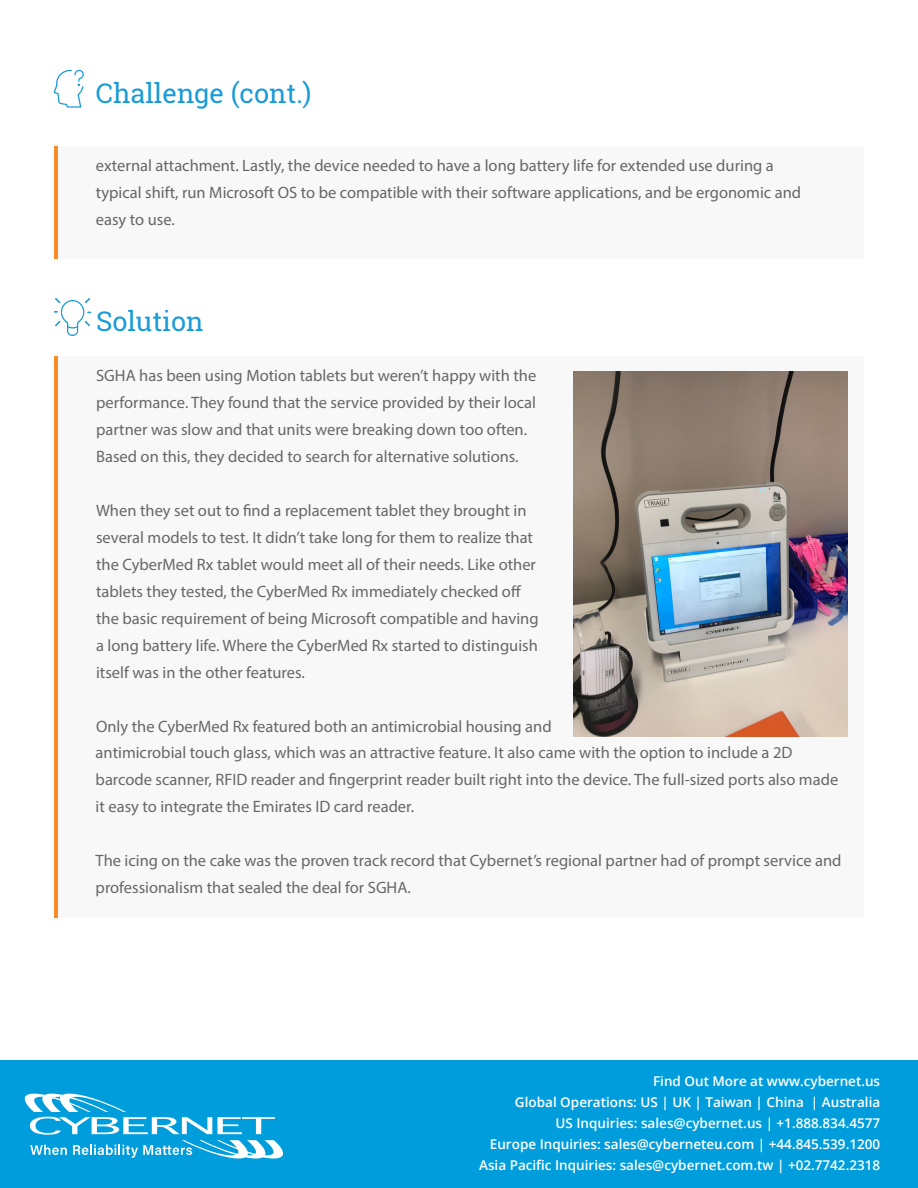
<style>
.page{position:relative;width:918px;height:1188px;background:#fff}
.page>*{position:absolute;margin:0;border:0;box-sizing:border-box;transform-origin:0 0}
.t1{font:27px "Roboto Slab";color:#199bd8}
.t2{font:16.5px/27px "Myriad Pro";color:#666767}
.t3{font:16.5px/27px "Myriad Pro";color:#666}
.t4{font:600 13.5px "Open Sans";color:#fff}
</style>
<div class="page">
<div style="left:0;top:1060px;width:918px;height:128px;background:#009ddc"></div>
<svg style="left:25px;top:1094px;width:258px;height:65px"></svg>
<div style="left:54px;top:356px;width:810px;height:562px;background:#f8f8f8"></div>
<hr style="left:54px;top:356px;width:4px;height:562px;background:#f98b27">
<img style="left:573px;top:371px;width:274px;height:366px">
<svg style="left:54px;top:298px;width:37px;height:38px"></svg>
<div style="left:54px;top:146px;width:810px;height:113px;background:#f8f8f8"></div>
<hr style="left:54px;top:146px;width:4px;height:113px;background:#f98b27">
<svg style="left:54px;top:70px;width:30px;height:38px"></svg>
<p class="t1" style="left:96px;top:74px;width:217px">Challenge (cont.)</p>
<p class="t3" style="left:96px;top:152px;width:707px">external attachment. Lastly, the device needed to have a long battery life for extended use during a typical shift, run Microsoft OS to be compatible with their software applications, and be ergonomic and easy to use.</p>
<p class="t1" style="left:96px;top:303px;width:109px">Solution</p>
<p class="t2" style="left:96px;top:362px;width:442px">SGHA has been using Motion tablets but weren’t happy with the performance. They found that the service provided by their local partner was slow and that units were breaking down too often.<br>Based on this, they decided to search for alternative solutions.</p>
<p class="t2" style="left:96px;top:497px;width:444px">When they set out to find a replacement tablet they brought in several models to test. It didn’t take long for them to realize that the CyberMed Rx tablet would meet all of their needs. Like other tablets they tested, the CyberMed Rx immediately checked off the basic requirement of being Microsoft compatible and having a long battery life. Where the CyberMed Rx started to distinguish itself was in the other features.</p>
<p class="t2" style="left:96px;top:713px;width:457px">Only the CyberMed Rx featured both an antimicrobial housing and</p>
<p class="t2" style="left:96px;top:739px;width:744px">antimicrobial touch glass, which was an attractive feature. It also came with the option to include a 2D barcode scanner, RFID reader and fingerprint reader built right into the device. The full-sized ports also made it easy to integrate the Emirates ID card reader.</p>
<p class="t2" style="left:96px;top:847px;width:747px">The icing on the cake was the proven track record that Cybernet’s regional partner had of prompt service and professionalism that sealed the deal for SGHA.</p>
<p class="t4" style="left:653px;top:1072px;width:229px">Find Out More at www.cybernet.us</p>
<p class="t4" style="left:515px;top:1093px;width:367px">Global Operations: US | UK | Taiwan | China | Australia</p>
<p class="t4" style="left:556px;top:1114px;width:326px">US Inquiries: sales@cybernet.us | +1.888.834.4577</p>
<p class="t4" style="left:490px;top:1135px;width:392px">Europe Inquiries: sales@cyberneteu.com | +44.845.539.1200</p>
<p class="t4" style="left:479px;top:1156px;width:403px">Asia Pacific Inquiries: sales@cybernet.com.tw | +02.7742.2318</p>
</div>
